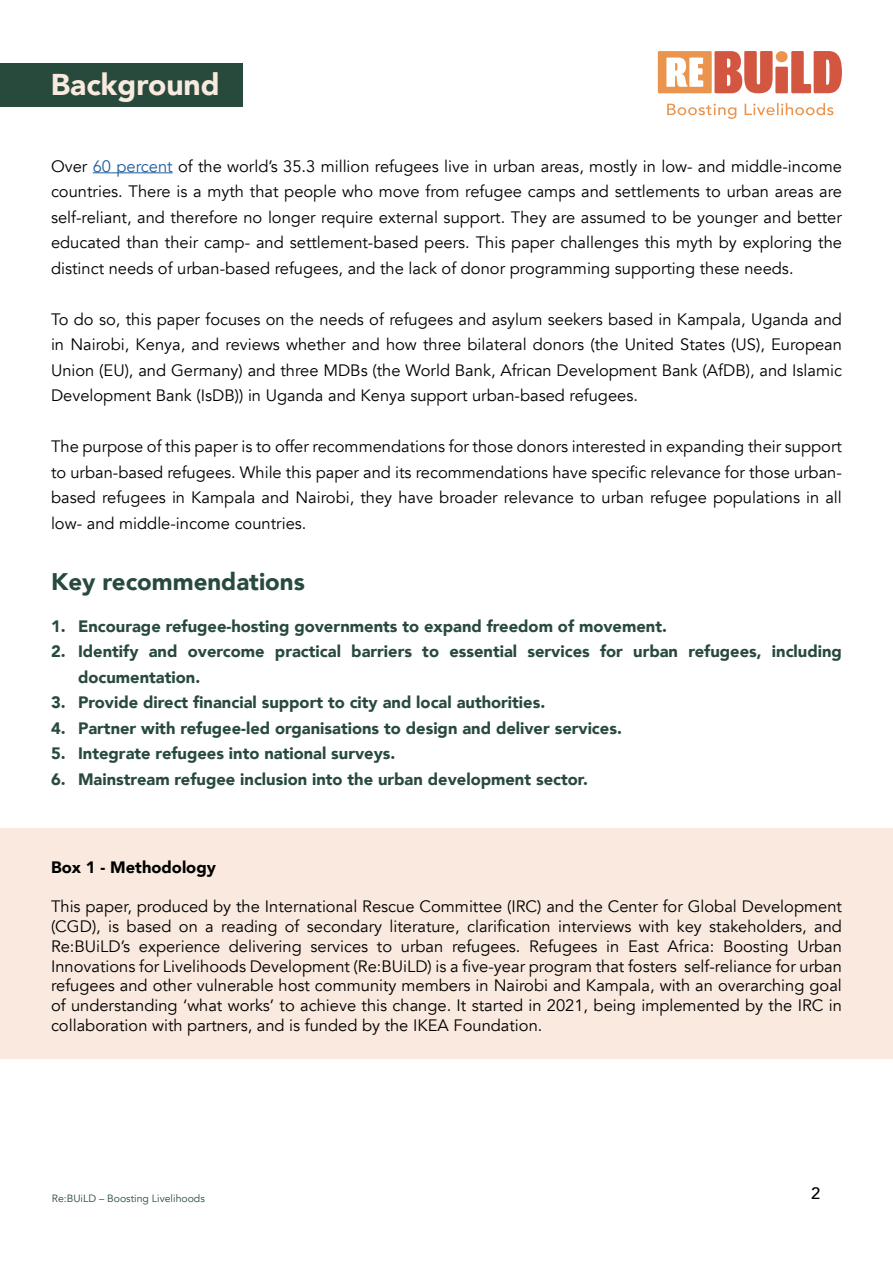
<style>
.page{position:relative;width:893px;height:1263px;background:#fff}
.page>*{position:absolute;margin:0;border:0;box-sizing:border-box;transform-origin:0 0}
.t1{font:900 30px "Avenir";color:#f9e9de}
.t2{font:900 24px "Avenir";color:#284a3d}
.t3{font:16.5px/25.5px "Avenir";color:#000;text-align:justify}
.t4{font:900 16.5px/25.5px "Avenir";color:#284a3d}
.t5{font:900 16.5px "Avenir";color:#000}
.t6{font:500 16.5px "Avenir";color:#000}
.t7{font:10.5px "Avenir";color:#284a3d}
.s1{color:#205d9e}
</style>
<div class="page">
<svg style="left:658px;top:51px;width:184px;height:68px"></svg>
<hr style="left:93px;top:172px;width:80px;height:1px;background:#205d9e">
<div style="left:0;top:63px;width:242px;height:44px;background:#284a3d"></div>
<div style="left:0;top:828px;width:893px;height:231px;background:#f9e9de"></div>
<h1 class="t1" style="left:51px;top:59px;width:170px">Background</h1>
<p class="t3" style="left:51px;top:153px;width:792px">Over <span class="s1">60 percent</span> of the world’s 35.3 million refugees live in urban areas, mostly in low- and middle-income countries. There is a myth that people who move from refugee camps and settlements to urban areas are self-reliant, and therefore no longer require external support. They are assumed to be younger and better educated than their camp- and settlement-based peers. This paper challenges this myth by exploring the distinct needs of urban-based refugees, and the lack of donor programming supporting these needs.</p>
<p class="t3" style="left:51px;top:306px;width:792px">To do so, this paper focuses on the needs of refugees and asylum seekers based in Kampala, Uganda and in Nairobi, Kenya, and reviews whether and how three bilateral donors (the United States (US), European Union (EU), and Germany) and three MDBs (the World Bank, African Development Bank (AfDB), and Islamic Development Bank (IsDB)) in Uganda and Kenya support urban-based refugees.</p>
<p class="t3" style="left:51px;top:434px;width:792px">The purpose of this paper is to offer recommendations for those donors interested in expanding their support to urban-based refugees. While this paper and its recommendations have specific relevance for those urban&shy;based refugees in Kampala and Nairobi, they have broader relevance to urban refugee populations in all low- and middle-income countries.</p>
<h2 class="t2" style="left:51px;top:561px;width:255px">Key recommendations</h2>
<p class="t4" style="left:51px;top:613px;width:617px">1. Encourage refugee-hosting governments to expand freedom of movement.</p>
<p class="t4" style="left:78px;top:638px;width:765px;text-indent:-27px">2. Identify and overcome practical barriers to essential services for urban refugees, including documentation.</p>
<p class="t4" style="left:51px;top:689px;width:496px">3. Provide direct financial support to city and local authorities.</p>
<p class="t4" style="left:51px;top:715px;width:572px">4. Partner with refugee-led organisations to design and deliver services.</p>
<p class="t4" style="left:51px;top:740px;width:346px">5. Integrate refugees into national surveys.</p>
<p class="t4" style="left:51px;top:766px;width:538px">6. Mainstream refugee inclusion into the urban development sector.</p>
<p class="t5" style="left:51px;top:853px;width:166px">Box 1 - Methodology</p>
<p class="t3" style="left:51px;top:897px;width:792px;line-height:19.8px">This paper, produced by the International Rescue Committee (IRC) and the Center for Global Development (CGD), is based on a reading of secondary literature, clarification interviews with key stakeholders, and Re:BUiLD’s experience delivering services to urban refugees. Refugees in East Africa: Boosting Urban Innovations for Livelihoods Development (Re:BUiLD) is a five-year program that fosters self-reliance for urban refugees and other vulnerable host community members in Nairobi and Kampala, with an overarching goal of understanding ‘what works’ to achieve this change. It started in 2021, being implemented by the IRC in collaboration with partners, and is funded by the IKEA Foundation.</p>
<p class="t7" style="left:52px;top:1192px;width:155px">Re:BUiLD – Boosting Livelihoods</p>
<p class="t6" style="left:811px;top:1179px;width:11px">2</p>
</div>
